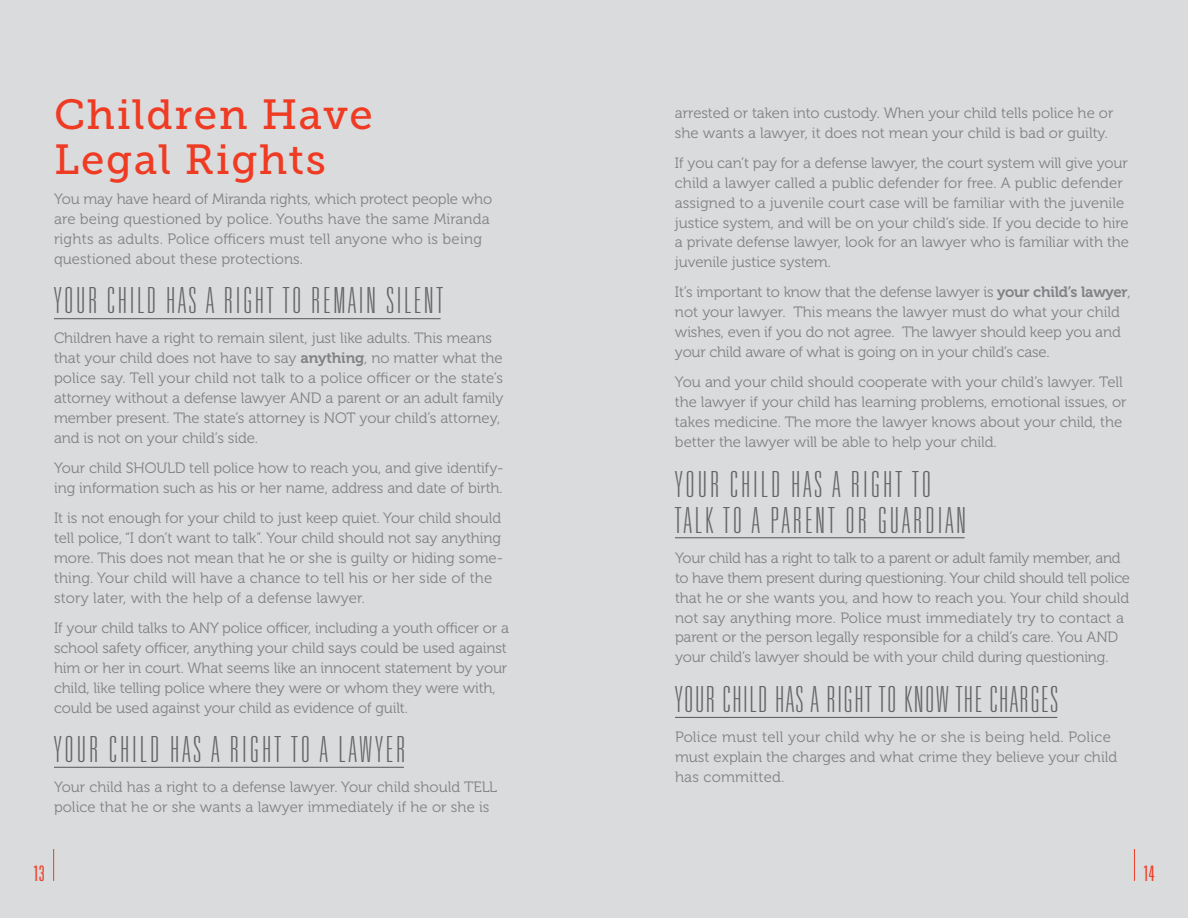
<style>
.page{position:relative;width:1188px;height:918px;background:#fff}
.page>*{position:absolute;margin:0;border:0;box-sizing:border-box;transform-origin:0 0}
.t1{font:42px/45px "Museo Slab 500";letter-spacing:.04em;color:#ef3b23}
.t2{font:100 ultra-condensed 36px/36px "Univers";letter-spacing:.09em;color:#636466}
.t3{font:100 ultra-condensed 36px "Univers";letter-spacing:.06em;color:#636466}
.t4{font:300 ultra-condensed 21.3px "Univers";color:#ef3b23}
.t5{font:15px/20px "Museo 300";letter-spacing:-.005em;color:#808285}
.s1{font-family:"Museo 700"}
</style>
<div class="page">
<div style="left:0;top:0;width:594px;height:918px;background:#dadbdc"></div>
<div style="left:594px;top:0;width:594px;height:918px;background:#dadbdc"></div>
<hr style="left:54px;top:318px;width:387px;height:1px;background:#636466">
<hr style="left:675px;top:537px;width:290px;height:1px;background:#636466">
<hr style="left:675px;top:717px;width:382px;height:1px;background:#636466">
<hr style="left:54px;top:767px;width:350px;height:1px;background:#636466">
<hr style="left:53px;top:849px;width:1px;height:32px;background:#ef3b23">
<hr style="left:1134px;top:849px;width:1px;height:32px;background:#ef3b23">
<h1 class="t1" style="left:54px;top:92px;width:320px">Children Have<br>Legal Rights</h1>
<p class="t5" style="left:54px;top:189px;width:440px">You may have heard of Miranda rights, which protect people who are being questioned by police. Youths have the same Miranda rights as adults. Police officers must tell anyone who is being questioned about these protections.</p>
<h2 class="t2" style="left:54px;top:283px;width:390px">YOUR CHILD HAS A RIGHT TO REMAIN SILENT</h2>
<p class="t5" style="left:54px;top:328px;width:451px">Children have a right to remain silent, just like adults. This means that your child does not have to say <span class="s1">anything</span>, no matter what the police say. Tell your child not talk to a police officer or the state’s attorney without a defense lawyer AND a parent or an adult family member present. The state’s attorney is NOT your child’s attorney, and is not on your child’s side.</p>
<p class="t5" style="left:54px;top:458px;width:451px">Your child SHOULD tell police how to reach you, and give identify&shy;ing information such as his or her name, address and date of birth.</p>
<p class="t5" style="left:54px;top:508px;width:451px">It is not enough for your child to just keep quiet. Your child should tell police, “I don’t want to talk”. Your child should not say anything more. This does not mean that he or she is guilty or hiding some&shy;thing. Your child will have a chance to tell his or her side of the story later, with the help of a defense lawyer.</p>
<p class="t5" style="left:54px;top:618px;width:457px">If your child talks to ANY police officer, including a youth officer or a school safety officer, anything your child says could be used against him or her in court. What seems like an innocent statement by your child, like telling police where they were or whom they were with, could be used against your child as evidence of guilt.</p>
<h2 class="t2" style="left:54px;top:732px;width:353px">YOUR CHILD HAS A RIGHT TO A LAWYER</h2>
<p class="t5" style="left:54px;top:777px;width:445px">Your child has a right to a defense lawyer. Your child should TELL police that he or she wants a lawyer immediately if he or she is</p>
<p class="t5" style="left:675px;top:103px;width:440px">arrested or taken into custody. When your child tells police he or she wants a lawyer, it does not mean your child is bad or guilty.</p>
<p class="t5" style="left:675px;top:153px;width:456px">If you can’t pay for a defense lawyer, the court system will give your child a lawyer called a public defender for free. A public defender assigned to a juvenile court case will be familiar with the juvenile justice system, and will be on your child’s side. If you decide to hire a private defense lawyer, look for an lawyer who is familiar with the juvenile justice system.</p>
<p class="t5" style="left:675px;top:283px;width:457px">It’s important to know that the defense lawyer is <span class="s1">your child’s lawyer</span>, not your lawyer. This means the lawyer must do what your child wishes, even if you do not agree. The lawyer should keep you and your child aware of what is going on in your child’s case.</p>
<p class="t5" style="left:675px;top:372px;width:453px">You and your child should cooperate with your child’s lawyer. Tell the lawyer if your child has learning problems, emotional issues, or takes medicine. The more the lawyer knows about your child, the better the lawyer will be able to help your child.</p>
<h2 class="t2" style="left:675px;top:467px;width:292px">YOUR CHILD HAS A RIGHT TO<br>TALK TO A PARENT OR GUARDIAN</h2>
<p class="t5" style="left:675px;top:548px;width:457px">Your child has a right to talk to a parent or adult family member, and to have them present during questioning. Your child should tell police that he or she wants you, and how to reach you. Your child should not say anything more. Police must immediately try to contact a parent or the person legally responsible for a child’s care. You AND your child’s lawyer should be with your child during questioning.</p>
<h2 class="t3" style="left:675px;top:681px;width:384px">YOUR CHILD HAS A RIGHT TO KNOW THE CHARGES</h2>
<p class="t5" style="left:675px;top:727px;width:444px">Police must tell your child why he or she is being held. Police must explain the charges and what crime they believe your child has committed.</p>
<h3 class="t4" style="left:33px;top:862px;width:13px">13</h3>
<h3 class="t4" style="left:1143px;top:862px;width:13px">14</h3>
</div>
